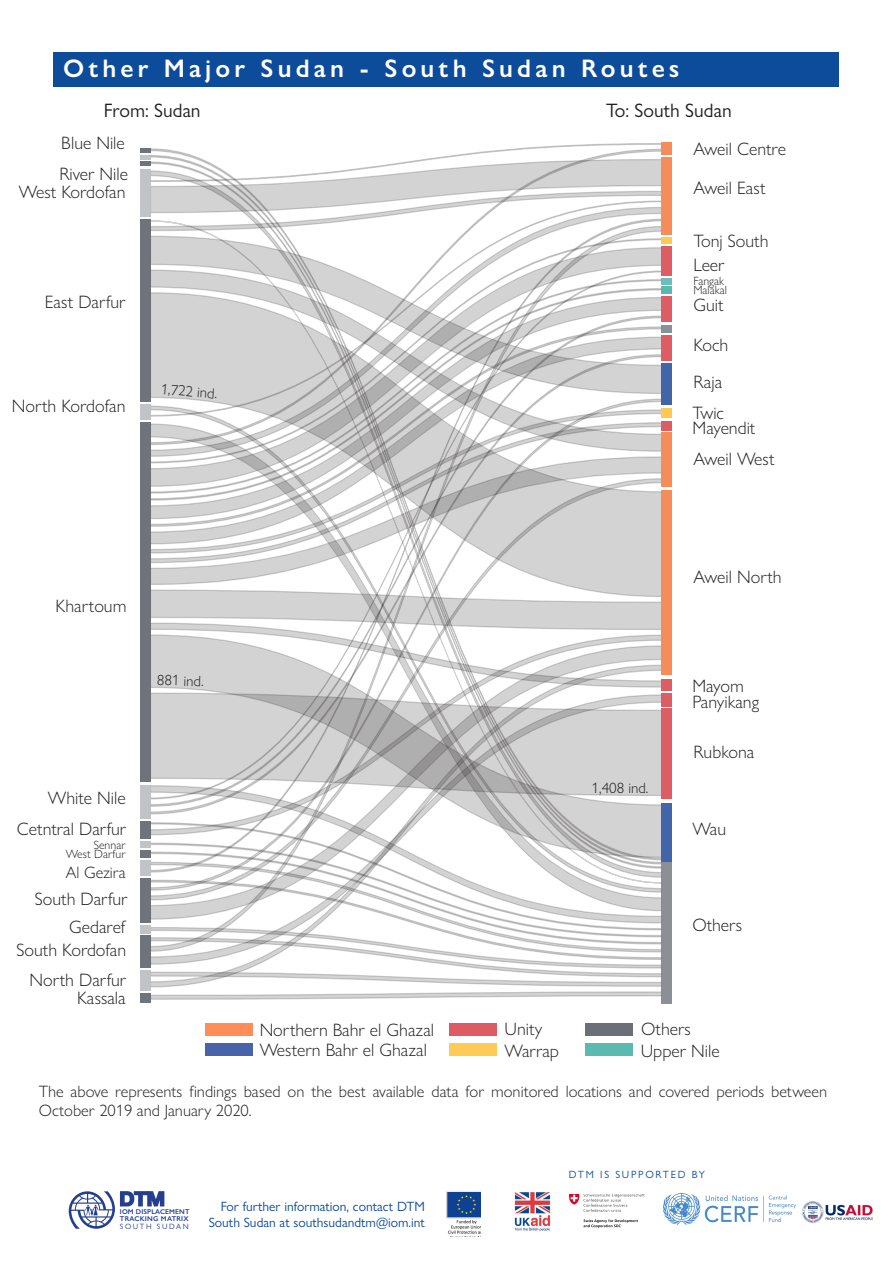
<style>
.page{position:relative;width:893px;height:1263px;background:#fff}
.page>*{position:absolute;margin:0;border:0;box-sizing:border-box;transform-origin:0 0}
.t1{font:600 25.5px "Gill Sans Nova";letter-spacing:.16em;color:#fff}
.t2{font:19.5px "Gill Sans Nova";color:#231f20}
.t3{font:300 18px/18px "Gill Sans Nova";color:#231f20;text-align:right}
.t4{font:300 16.5px/19.8px "Gill Sans Nova";color:#231f20}
.t5{font:300 15px "Gill Sans Nova";letter-spacing:-.005em;color:#231f20}
.t6{font:13.5px/16.2px "Gill Sans Nova";color:#0d4c9b;text-align:right}
.t7{font:12.6px "Myriad Pro";color:#231f20;scale:.58 1}
.t8{font:300 12px "Gill Sans Nova";color:#231f20}
.t9{font:10.5px "Gill Sans Nova";letter-spacing:.16em;color:#0d4c9b}
.t10{font:7.65px "Gill Sans Nova";letter-spacing:.205em;color:#223e95}
.t11{font:600 7.05px/6.3px "Gill Sans Nova";letter-spacing:.015em;color:#223e95}
</style>
<div class="page">
<div style="left:53px;top:52px;width:785px;height:35px;background:#0d4c9b"></div>
<svg style="left:69px;top:1191px;width:95px;height:38px"></svg>
<img style="left:446px;top:1191px;width:35px;height:45px">
<img style="left:569px;top:1194px;width:76px;height:33px">
<img style="left:514px;top:1192px;width:37px;height:40px">
<img style="left:802px;top:1201px;width:71px;height:22px">
<svg style="left:151px;top:987px;width:511px;height:13px"></svg>
<svg style="left:151px;top:965px;width:511px;height:22px"></svg>
<svg style="left:150px;top:920px;width:512px;height:45px"></svg>
<svg style="left:151px;top:858px;width:511px;height:62px"></svg>
<svg style="left:150px;top:143px;width:512px;height:88px"></svg>
<svg style="left:151px;top:597px;width:511px;height:37px"></svg>
<svg style="left:151px;top:236px;width:511px;height:56px"></svg>
<svg style="left:150px;top:634px;width:512px;height:224px"></svg>
<svg style="left:150px;top:693px;width:512px;height:103px;background:#cac9c9"></svg>
<svg style="left:150px;top:292px;width:512px;height:305px"></svg>
<hr style="left:140px;top:149px;width:11px;height:4px;background:#6e737c">
<hr style="left:140px;top:155px;width:11px;height:4px;background:#bcbdc0">
<div style="left:140px;top:161px;width:11px;height:5px;background:#6e737c"></div>
<div style="left:140px;top:169px;width:11px;height:47px;background:#bcbdc0"></div>
<div style="left:140px;top:219px;width:11px;height:182px;background:#6e737c"></div>
<div style="left:140px;top:404px;width:11px;height:16px;background:#bcbdc0"></div>
<div style="left:140px;top:422px;width:11px;height:360px;background:#6e737c"></div>
<div style="left:140px;top:784px;width:11px;height:34px;background:#bcbdc0"></div>
<div style="left:140px;top:821px;width:11px;height:17px;background:#6e737c"></div>
<div style="left:140px;top:841px;width:11px;height:7px;background:#bcbdc0"></div>
<div style="left:140px;top:850px;width:11px;height:7px;background:#6e737c"></div>
<div style="left:140px;top:860px;width:11px;height:16px;background:#bcbdc0"></div>
<div style="left:140px;top:878px;width:11px;height:45px;background:#6e737c"></div>
<div style="left:140px;top:926px;width:11px;height:8px;background:#bcbdc0"></div>
<div style="left:140px;top:936px;width:11px;height:32px;background:#6e737c"></div>
<div style="left:140px;top:970px;width:11px;height:21px;background:#bcbdc0"></div>
<div style="left:140px;top:993px;width:11px;height:10px;background:#6e737c"></div>
<div style="left:662px;top:862px;width:10px;height:142px;background:#8c8f96"></div>
<div style="left:662px;top:142px;width:10px;height:13px;background:#f68c59"></div>
<div style="left:662px;top:158px;width:10px;height:77px;background:#f68c59"></div>
<div style="left:662px;top:237px;width:10px;height:6px;background:#feca55"></div>
<div style="left:662px;top:246px;width:10px;height:30px;background:#de5c64"></div>
<div style="left:662px;top:278px;width:10px;height:7px;background:#6bbeb9"></div>
<div style="left:662px;top:287px;width:10px;height:7px;background:#5cb8b2"></div>
<div style="left:662px;top:296px;width:10px;height:26px;background:#de5c64"></div>
<div style="left:662px;top:325px;width:10px;height:8px;background:#8c8f96"></div>
<div style="left:662px;top:335px;width:10px;height:25px;background:#de5c64"></div>
<div style="left:662px;top:363px;width:10px;height:42px;background:#4265aa"></div>
<div style="left:662px;top:408px;width:10px;height:9px;background:#feca55"></div>
<div style="left:662px;top:421px;width:10px;height:9px;background:#de5c64"></div>
<div style="left:662px;top:432px;width:10px;height:55px;background:#f68c59"></div>
<div style="left:662px;top:490px;width:10px;height:184px;background:#f68c59"></div>
<div style="left:662px;top:679px;width:10px;height:12px;background:#de5c64"></div>
<div style="left:662px;top:693px;width:10px;height:13px;background:#de5c64"></div>
<div style="left:662px;top:803px;width:10px;height:58px;background:#4265aa"></div>
<div style="left:662px;top:708px;width:10px;height:91px;background:#de5c64"></div>
<div style="left:206px;top:1023px;width:47px;height:13px;background:#ff8d57"></div>
<div style="left:206px;top:1043px;width:47px;height:13px;background:#4764a8"></div>
<div style="left:449px;top:1023px;width:48px;height:13px;background:#dd5c64"></div>
<div style="left:449px;top:1043px;width:48px;height:13px;background:#ffca55"></div>
<div style="left:585px;top:1043px;width:48px;height:13px;background:#5ab9b1"></div>
<div style="left:585px;top:1023px;width:48px;height:13px;background:#6b6f78"></div>
<img style="left:663px;top:1193px;width:133px;height:31px">
<p class="t1" style="left:63px;top:53px;width:618px">Other Major Sudan - South Sudan Routes</p>
<p class="t2" style="left:104px;top:99px;width:98px">From: Sudan</p>
<p class="t2" style="left:606px;top:99px;width:127px">To: South Sudan</p>
<p class="t3" style="left:61px;top:134px;width:65px">Blue Nile</p>
<p class="t3" style="left:59px;top:165px;width:70px">River Nile</p>
<p class="t3" style="left:19px;top:183px;width:108px">West Kordofan</p>
<p class="t3" style="left:45px;top:292px;width:82px">East Darfur</p>
<p class="t3" style="left:12px;top:397px;width:115px">North Kordofan</p>
<p class="t5" style="left:162px;top:379px;width:58px;rotate:5deg">1,722 ind.</p>
<p class="t3" style="left:56px;top:596px;width:72px">Khartoum</p>
<p class="t5" style="left:157px;top:670px;width:48px;rotate:2deg">881 ind.</p>
<p class="t3" style="left:48px;top:788px;width:79px">White Nile</p>
<p class="t3" style="left:17px;top:820px;width:111px">Cetntral Darfur</p>
<p class="t8" style="left:94px;top:838px;width:33px">Sennar</p>
<p class="t8" style="left:66px;top:847px;width:61px">West Darfur</p>
<p class="t4" style="left:66px;top:862px;width:61px">Al Gezira</p>
<p class="t3" style="left:35px;top:890px;width:94px">South Darfur</p>
<p class="t3" style="left:17px;top:940px;width:111px">South Kordofan</p>
<p class="t3" style="left:69px;top:917px;width:58px">Gedaref</p>
<p class="t3" style="left:29px;top:970px;width:98px">North Darfur<br>Kassala</p>
<p class="t3" style="left:693px;top:140px;width:94px">Aweil Centre</p>
<p class="t3" style="left:693px;top:179px;width:74px">Aweil East</p>
<p class="t3" style="left:693px;top:231px;width:77px">Tonj South</p>
<p class="t3" style="left:693px;top:256px;width:33px">Leer</p>
<p class="t3" style="left:693px;top:296px;width:32px">Guit</p>
<p class="t3" style="left:693px;top:336px;width:37px">Koch</p>
<p class="t3" style="left:693px;top:373px;width:30px">Raja</p>
<p class="t8" style="left:693px;top:273px;width:32px">Fangak</p>
<p class="t8" style="left:693px;top:283px;width:35px">Malakal</p>
<p class="t3" style="left:692px;top:403px;width:33px">Twic</p>
<p class="t3" style="left:692px;top:418px;width:64px">Mayendit</p>
<p class="t3" style="left:693px;top:450px;width:83px">Aweil West</p>
<p class="t3" style="left:693px;top:568px;width:90px">Aweil North</p>
<p class="t3" style="left:692px;top:677px;width:53px">Mayom</p>
<p class="t3" style="left:692px;top:692px;width:68px">Panyikang</p>
<p class="t3" style="left:260px;top:1021px;width:176px">Northern Bahr el Ghazal</p>
<p class="t5" style="left:592px;top:779px;width:58px">1,408 ind.</p>
<p class="t3" style="left:693px;top:742px;width:63px">Rubkona</p>
<p class="t3" style="left:692px;top:820px;width:35px">Wau</p>
<p class="t3" style="left:692px;top:916px;width:51px">Others</p>
<p class="t3" style="left:505px;top:1020px;width:39px">Unity</p>
<p class="t3" style="left:641px;top:1020px;width:51px">Others</p>
<p class="t3" style="left:260px;top:1040px;width:169px">Western Bahr el Ghazal</p>
<p class="t3" style="left:505px;top:1041px;width:56px">Warrap</p>
<p class="t3" style="left:641px;top:1041px;width:80px">Upper Nile</p>
<p class="t7" style="left:355px;top:1086px;width:125px">Northern Bahr el Ghazal</p>
<p class="t7" style="left:455px;top:1083px;width:29px">Unity</p>
<p class="t7" style="left:511px;top:1081px;width:57px">Upper Nile</p>
<p class="t4" style="left:39px;top:1081px;width:790px">The above represents findings based on the best available data for monitored locations and covered periods between<br>October 2019 and January 2020.</p>
<p class="t11" style="left:120px;top:1209px;width:71px">IOM DISPLACEMENT<br>TRACKING MATRIX</p>
<p class="t10" style="left:120px;top:1221px;width:70px">SOUTH SUDAN</p>
<p class="t6" style="left:209px;top:1198px;width:218px">For further information, contact DTM<br>South Sudan at southsudandtm@iom.int</p>
<p class="t9" style="left:569px;top:1168px;width:138px">DTM IS SUPPORTED BY</p>
</div>
